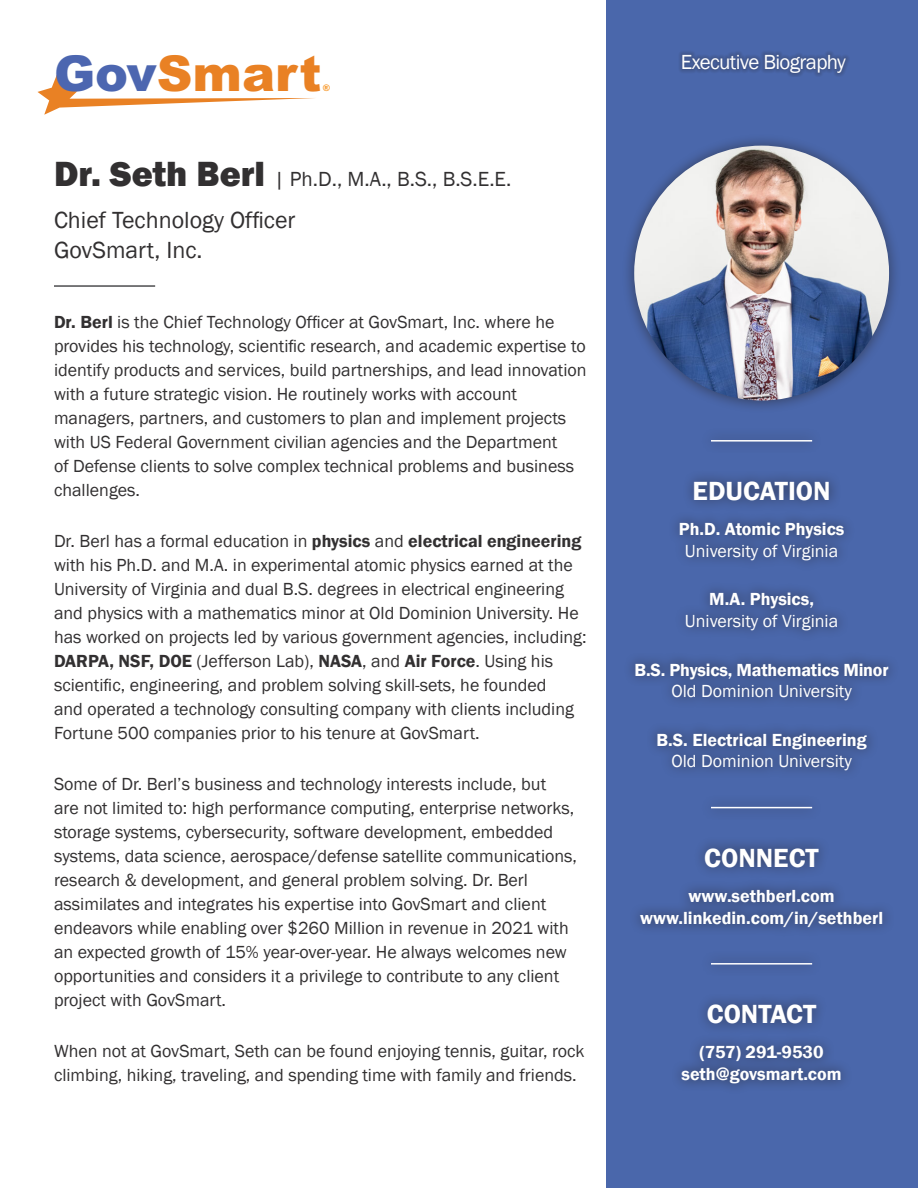
<style>
.page{position:relative;width:918px;height:1188px;background:#fff}
.page>*{position:absolute;margin:0;border:0;box-sizing:border-box;transform-origin:0 0}
.t1{font:900 49.5px "Arial";color:#e98124}
.t2{font:600 27px "Franklin Gothic";color:#fff}
.t3{font:24px "Franklin Gothic";color:#323031}
.t4{font:21px "Franklin Gothic";color:#323031}
.t5{font:21px "Franklin Gothic";letter-spacing:-.03em;color:#fff}
.t6{font:18px/24px "Franklin Gothic";color:#323031}
.t7{font:600 18px "Franklin Gothic";color:#fff}
.t8{font:18px "Franklin Gothic";color:#fff}
.t9{font:900 9.15px "Arial";color:#f79320}
.s1{color:#4c66b0}
.s2{font-weight:800;font-size:36px}
.s3{font-weight:600}
</style>
<div class="page">
<div style="left:606px;top:0;width:312px;height:1188px;background:#4a67ab"></div>
<div style="left:622px;top:133px;width:279px;height:280px;background:#231f20;opacity:.5"></div>
<img style="left:634px;top:146px;width:255px;height:254px;border-radius:127px">
<div style="left:678px;top:50px;width:173px;height:27px;background:#231f20;opacity:.5"></div>
<div style="left:623px;top:469px;width:277px;height:313px;background:#231f20;opacity:.5"></div>
<div style="left:670px;top:992px;width:183px;height:103px;background:#231f20;opacity:.5"></div>
<div style="left:629px;top:836px;width:266px;height:102px;background:#231f20;opacity:.5"></div>
<svg style="left:38px;top:74px;width:277px;height:41px"></svg>
<div style="left:700px;top:794px;width:124px;height:27px;background:#231f20;opacity:.5"></div>
<hr style="left:711px;top:807px;width:101px;height:1px;background:#fff">
<div style="left:700px;top:428px;width:124px;height:26px;background:#4864a6"></div>
<hr style="left:711px;top:440px;width:101px;height:2px;background:#fff">
<div style="left:700px;top:951px;width:124px;height:26px;background:#4864a6"></div>
<hr style="left:711px;top:963px;width:101px;height:2px;background:#fff">
<hr style="left:54px;top:285px;width:101px;height:2px;background:#4d4d4f">
<p class="t1" style="left:54px;top:38px;width:269px"><span class="s1">Gov</span>Smart</p>
<p class="t9" style="left:323px;top:81px;width:9px">®</p>
<p class="t4" style="left:54px;top:166px;width:459px"><span class="s2">Dr. Seth Berl</span> | Ph.D., M.A., B.S., B.S.E.E.</p>
<p class="t3" style="left:54px;top:205px;width:243px">Chief Technology Officer</p>
<p class="t3" style="left:54px;top:235px;width:150px">GovSmart, Inc.</p>
<p class="t6" style="left:54px;top:310px;width:534px"><span class="s3">Dr. Berl</span> is the Chief Technology Officer at GovSmart, Inc. where he provides his technology, scientific research, and academic expertise to identify products and services, build partnerships, and lead innovation with a future strategic vision. He routinely works with account managers, partners, and customers to plan and implement projects with US Federal Government civilian agencies and the Department<br>of Defense clients to solve complex technical problems and business challenges.</p>
<p class="t6" style="left:54px;top:529px;width:534px">Dr. Berl has a formal education in <span class="s3">physics</span> and <span class="s3">electrical engineering </span>with his Ph.D. and M.A. in experimental atomic physics earned at the University of Virginia and dual B.S. degrees in electrical engineering and physics with a mathematics minor at Old Dominion University. He has worked on projects led by various government agencies, including:<br><span class="s3">DARPA, NSF, DOE</span> (Jefferson Lab), <span class="s3">NASA</span>, and <span class="s3">Air Force</span>. Using his scientific, engineering, and problem solving skill-sets, he founded<br>and operated a technology consulting company with clients including Fortune 500 companies prior to his tenure at GovSmart.</p>
<p class="t6" style="left:54px;top:772px;width:525px">Some of Dr. Berl’s business and technology interests include, but<br>are not limited to: high performance computing, enterprise networks, storage systems, cybersecurity, software development, embedded systems, data science, aerospace/defense satellite communications, research &amp; development, and general problem solving. Dr. Berl assimilates and integrates his expertise into GovSmart and client endeavors while enabling over $260 Million in revenue in 2021 with an expected growth of 15% year-over-year. He always welcomes new opportunities and considers it a privilege to contribute to any client project with GovSmart.</p>
<p class="t6" style="left:54px;top:1039px;width:532px">When not at GovSmart, Seth can be found enjoying tennis, guitar, rock climbing, hiking, traveling, and spending time with family and friends.</p>
<p class="t5" style="left:681px;top:49px;width:167px">Executive Biography</p>
<p class="t2" style="left:693px;top:474px;width:139px">EDUCATION</p>
<p class="t7" style="left:679px;top:518px;width:167px">Ph.D. Atomic Physics</p>
<p class="t8" style="left:685px;top:540px;width:155px">University of Virginia</p>
<p class="t7" style="left:709px;top:588px;width:106px">M.A. Physics,</p>
<p class="t8" style="left:685px;top:610px;width:155px">University of Virginia</p>
<p class="t7" style="left:635px;top:658px;width:256px">B.S. Physics, Mathematics Minor</p>
<p class="t8" style="left:671px;top:680px;width:182px">Old Dominion University</p>
<p class="t7" style="left:657px;top:729px;width:212px">B.S. Electrical Engineering</p>
<p class="t8" style="left:671px;top:750px;width:182px">Old Dominion University</p>
<p class="t2" style="left:704px;top:841px;width:116px">CONNECT</p>
<p class="t7" style="left:688px;top:885px;width:148px">www.sethberl.com</p>
<p class="t7" style="left:640px;top:906px;width:245px">www.linkedin.com/in/sethberl</p>
<p class="t2" style="left:707px;top:997px;width:111px">CONTACT</p>
<p class="t7" style="left:699px;top:1041px;width:126px">(757) 291-9530</p>
<p class="t7" style="left:682px;top:1063px;width:162px">seth@govsmart.com</p>
</div>
